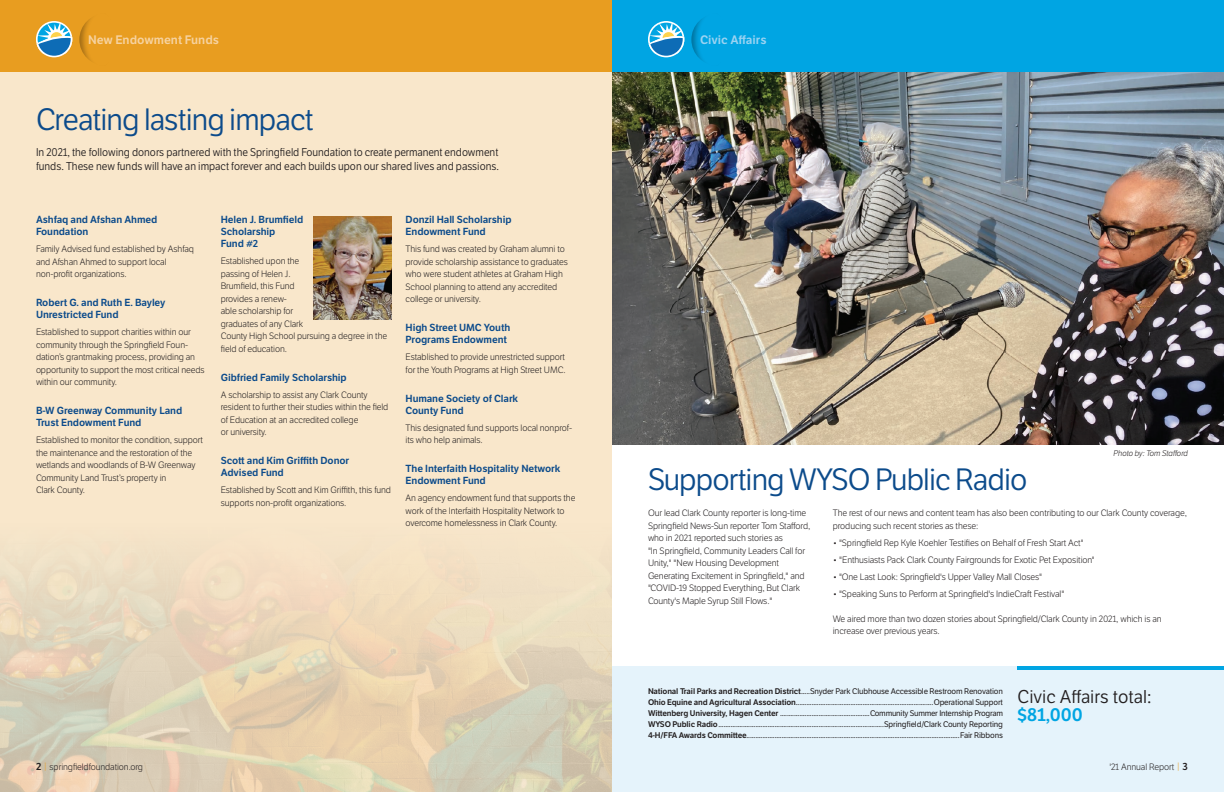
<style>
.page{position:relative;width:1224px;height:792px;background:#fff}
.page>*{position:absolute;margin:0;border:0;box-sizing:border-box;transform-origin:0 0}
.t1{font:30px "LFT Etica";letter-spacing:-.03em;color:#0c4b8b}
.t2{font:18px "LFT Etica";color:#231f20}
.t3{font:18px "LFT Etica SB";color:#00a5e3}
.t4{font:12px "LFT Etica SB";color:#f6d29f}
.t5{font:12px "LFT Etica SB";color:#9bd3f2}
.t6{font:11px/14px "LFT Etica";color:#231f20;scale:.95 1}
.t7{font:10px/12px "LFT Etica SB";letter-spacing:-.01em;color:#0c4b8b}
.t8{font:300 9px/12.5px "LFT Etica";letter-spacing:-.01em;color:#231f20}
.t9{font:8px/11px "LFT Etica";letter-spacing:-.02em;color:#231f20;text-align:justify}
.t10{font:italic 300 8px "LFT Etica";letter-spacing:-.01em;color:#231f20}
.s1{font-family:"LFT Etica SB"}
.s2{font-family:"LFT Etica SB";font-weight:400;font-size:10px}
.s3{color:#e89d20}
</style>
<div class="page">
<div style="left:0;top:0;width:612px;height:792px;background:#f9e7cb"></div>
<div style="left:0;top:0;width:612px;height:72px;background:#e89d20"></div>
<img style="left:0;top:560px;width:612px;height:232px">
<div style="left:612px;top:666px;width:612px;height:126px;background:#e5f3fb"></div>
<img style="left:612px;top:72px;width:612px;height:373px">
<div style="left:612px;top:0;width:612px;height:72px;background:#00a5e3"></div>
<div style="left:79px;top:13px;width:36px;height:53px;background:#231f20;opacity:.35"></div>
<svg style="left:36px;top:21px;width:36px;height:36px"></svg>
<div style="left:691px;top:13px;width:36px;height:53px;background:#231f20;opacity:.35"></div>
<svg style="left:648px;top:21px;width:36px;height:36px"></svg>
<img style="left:313px;top:216px;width:78px;height:104px">
<hr style="left:1018px;top:666px;width:206px;height:4px;background:#00a5e3">
<h3 class="t4" style="left:88px;top:33px;width:133px">New Endowment Funds</h3>
<h1 class="t1" style="left:36px;top:102px;width:279px">Creating lasting impact</h1>
<p class="t6" style="left:36px;top:146px;width:489px">In 2021, the following donors partnered with the Springfield Foundation to create permanent endowment funds. These new funds will have an impact forever and each builds upon our shared lives and passions.</p>
<p class="t7" style="left:36px;top:214px;width:123px">Ashfaq and Afshan Ahmed<br>Foundation</p>
<p class="t8" style="left:36px;top:243px;width:159px">Family Advised fund established by Ashfaq and Afshan Ahmed to support local non-profit organizations.</p>
<p class="t7" style="left:36px;top:297px;width:131px">Robert G. and Ruth E. Bayley<br>Unrestricted Fund</p>
<p class="t8" style="left:36px;top:326px;width:170px">Established to support charities within our community through the Springfield Foun&shy;dation’s grantmaking process, providing an opportunity to support the most critical needs within our community.</p>
<p class="t7" style="left:36px;top:405px;width:148px">B-W Greenway Community Land<br>Trust Endowment Fund</p>
<p class="t8" style="left:36px;top:434px;width:169px">Established to monitor the condition, support the maintenance and the restoration of the wetlands and woodlands of B-W Greenway Community Land Trust’s property in<br>Clark County.</p>
<p class="t7" style="left:221px;top:214px;width:84px">Helen J. Brumfield<br>Scholarship<br>Fund #2</p>
<p class="t8" style="left:221px;top:255px;width:168px">Established upon the<br>passing of Helen J.<br>Brumfield, this Fund<br>provides a renew-<br>able scholarship for<br>graduates of any Clark<br>County High School pursuing a degree in the field of education.</p>
<p class="t7" style="left:221px;top:371px;width:128px">Gibfried Family Scholarship</p>
<p class="t8" style="left:221px;top:389px;width:169px">A scholarship to assist any Clark County resident to further their studies within the field of Education at an accredited college<br>or university.</p>
<p class="t7" style="left:221px;top:455px;width:130px">Scott and Kim Griffith Donor<br>Advised Fund</p>
<p class="t8" style="left:221px;top:484px;width:172px">Established by Scott and Kim Griffith, this fund supports non-profit organizations.</p>
<p class="t7" style="left:406px;top:214px;width:108px">Donzil Hall Scholarship<br>Endowment Fund</p>
<p class="t8" style="left:406px;top:243px;width:164px">This fund was created by Graham alumni to provide scholarship assistance to graduates who were student athletes at Graham High School planning to attend any accredited college or university.</p>
<p class="t7" style="left:406px;top:322px;width:106px">High Street UMC Youth<br>Programs Endowment</p>
<p class="t8" style="left:406px;top:351px;width:162px">Established to provide unrestricted support for the Youth Programs at High Street UMC.</p>
<p class="t7" style="left:406px;top:392px;width:114px">Humane Society of Clark<br>County Fund</p>
<p class="t8" style="left:406px;top:422px;width:168px">This designated fund supports local nonprof&shy;its who help animals.</p>
<p class="t7" style="left:406px;top:463px;width:157px">The Interfaith Hospitality Network<br>Endowment Fund</p>
<p class="t8" style="left:406px;top:492px;width:171px">An agency endowment fund that supports the work of the Interfaith Hospitality Network to overcome homelessness in Clark County.</p>
<h3 class="t5" style="left:700px;top:33px;width:68px">Civic Affairs</h3>
<p class="t10" style="left:1114px;top:448px;width:76px">Photo by: Tom Stafford</p>
<h1 class="t1" style="left:648px;top:462px;width:381px">Supporting WYSO Public Radio</h1>
<p class="t8" style="left:648px;top:507px;width:164px">Our lead Clark County reporter is long-time Springfield News-Sun reporter Tom Stafford, who in 2021 reported such stories as<br>"In Springfield, Community Leaders Call for Unity," "New Housing Development Generating Excitement in Springfield," and "COVID-19 Stopped Everything, But Clark County's Maple Syrup Still Flows."</p>
<p class="t8" style="left:833px;top:507px;width:356px">The rest of our news and content team has also been contributing to our Clark County coverage, producing such recent stories as these:</p>
<p class="t8" style="left:833px;top:537px;width:252px">• "Springfield Rep Kyle Koehler Testifies on Behalf of Fresh Start Act"</p>
<p class="t8" style="left:833px;top:554px;width:264px">• "Enthusiasts Pack Clark County Fairgrounds for Exotic Pet Exposition"</p>
<p class="t8" style="left:833px;top:571px;width:211px">• "One Last Look: Springfield's Upper Valley Mall Closes"</p>
<p class="t8" style="left:833px;top:588px;width:233px">• "Speaking Suns to Perform at Springfield's IndieCraft Festival"</p>
<p class="t8" style="left:833px;top:613px;width:330px">We aired more than two dozen stories about Springfield/Clark County in 2021, which is an increase over previous years.</p>
<p class="t9" style="left:648px;top:686px;width:357px"><span class="s1">National Trail Parks and Recreation District</span>.....Snyder Park Clubhouse Accessible Restroom Renovation <span class="s1">Ohio Equine and Agricultural Association</span>..............................................................................Operational Support <span class="s1">Wittenberg University, Hagen Center</span> ...................................................Community Summer Internship Program <span class="s1">WYSO Public Radio</span>..............................................................................................Springfield/Clark County Reporting <span class="s1">4-H/FFA Awards Committee</span>.........................................................................................................................Fair Ribbons</p>
<h2 class="t2" style="left:1018px;top:686px;width:135px">Civic Affairs total:</h2>
<h2 class="t3" style="left:1018px;top:704px;width:67px">$81,000</h2>
<p class="t8" style="left:36px;top:760px;width:109px"><span class="s2">2</span> <span class="s3">|</span> springfieldfoundation.org</p>
<p class="t8" style="left:1109px;top:760px;width:80px">'21 Annual Report <span class="s3">|</span> <span class="s2">3</span></p>
</div>
